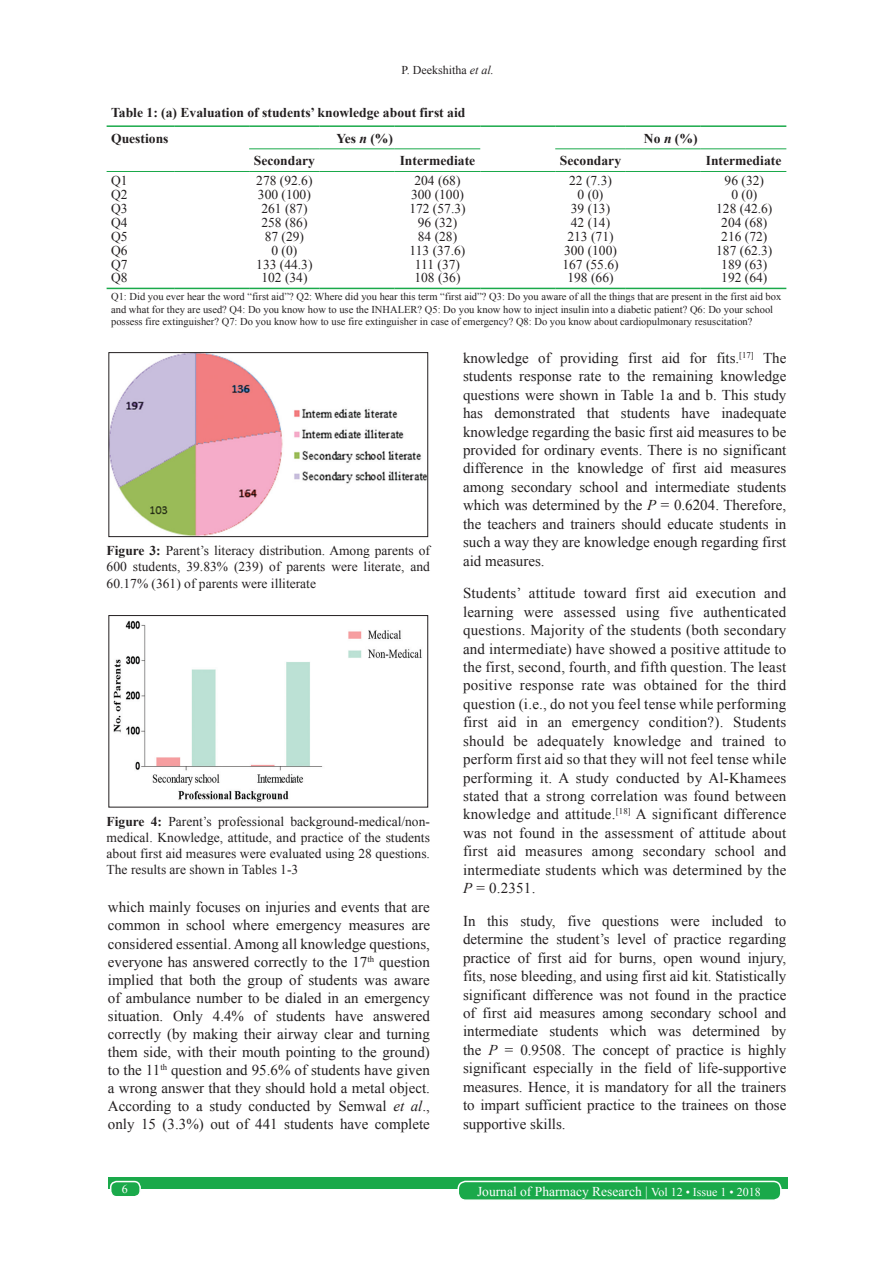
<style>
.page{position:relative;width:893px;height:1263px;background:#fff}
.page>*{position:absolute;margin:0;border:0;box-sizing:border-box;transform-origin:0 0}
.TX{font:15px/18.5px "Times New Roman";color:#231f20;text-align:justify}
.FGC{font:13.5px/16.2px "Times New Roman";color:#231f20;text-align:justify}
.TB{font:13.5px "Times New Roman";color:#231f20}
.TCH{font:700 13.5px "Times New Roman";color:#231f20}
.TT{font:700 13.5px "Times New Roman";color:#231f20}
.foot1{font:13.5px "Times New Roman";color:#fff}
.TBL{font:13.5px "Times New Roman";color:#231f20}
.t1{font:12px "Times New Roman";color:#231f20}
.foot1-2{font:12px "Times New Roman";color:#fff}
.TFN{font:10.5px/12.6px "Times New Roman";color:#231f20}
.s1{font-style:italic}
.s2{font-weight:700}
.s3{font-size:12px}
</style>
<div class="page">
<div style="left:108px;top:1177px;width:679px;height:12px;background:#1aa94a"></div>
<div style="left:458px;top:1181px;width:322px;height:19px;background:#1aa94a;border-radius:7px"></div>
<div style="left:457px;top:1180px;width:324px;height:21px;border:2px solid #fff;border-radius:7px"></div>
<div style="left:111px;top:1181px;width:29px;height:15px;background:#1aa94a;border-radius:6px"></div>
<div style="left:110px;top:1180px;width:31px;height:17px;border:2px solid #fff;border-radius:6px"></div>
<img style="left:111px;top:354px;width:315px;height:181px">
<div style="left:109px;top:352px;width:319px;height:185px;border:1px solid #231f20"></div>
<img style="left:113px;top:620px;width:309px;height:182px">
<div style="left:109px;top:615px;width:319px;height:192px;border:1px solid #231f20"></div>
<hr style="left:106px;top:288px;width:68px;height:1px;background:#1aa94a">
<hr style="left:174px;top:288px;width:75px;height:1px;background:#1aa94a">
<hr style="left:249px;top:288px;width:70px;height:1px;background:#1aa94a">
<hr style="left:319px;top:288px;width:75px;height:1px;background:#1aa94a">
<hr style="left:394px;top:288px;width:86px;height:1px;background:#1aa94a">
<hr style="left:480px;top:288px;width:75px;height:1px;background:#1aa94a">
<hr style="left:555px;top:288px;width:70px;height:1px;background:#1aa94a">
<hr style="left:625px;top:288px;width:75px;height:1px;background:#1aa94a">
<hr style="left:700px;top:288px;width:86px;height:1px;background:#1aa94a">
<hr style="left:106px;top:125px;width:68px;height:2px;background:#1aa94a">
<hr style="left:174px;top:125px;width:75px;height:2px;background:#1aa94a">
<hr style="left:249px;top:125px;width:70px;height:2px;background:#1aa94a">
<hr style="left:319px;top:125px;width:75px;height:2px;background:#1aa94a">
<hr style="left:394px;top:125px;width:86px;height:2px;background:#1aa94a">
<hr style="left:555px;top:125px;width:70px;height:2px;background:#1aa94a">
<hr style="left:625px;top:125px;width:75px;height:2px;background:#1aa94a">
<hr style="left:700px;top:125px;width:86px;height:2px;background:#1aa94a">
<hr style="left:106px;top:171px;width:68px;height:1px;background:#1aa94a">
<hr style="left:174px;top:171px;width:75px;height:1px;background:#1aa94a">
<hr style="left:249px;top:171px;width:70px;height:1px;background:#1aa94a">
<hr style="left:319px;top:171px;width:75px;height:1px;background:#1aa94a">
<hr style="left:394px;top:171px;width:86px;height:1px;background:#1aa94a">
<hr style="left:555px;top:171px;width:70px;height:1px;background:#1aa94a">
<hr style="left:625px;top:171px;width:75px;height:1px;background:#1aa94a">
<hr style="left:700px;top:171px;width:86px;height:1px;background:#1aa94a">
<hr style="left:480px;top:125px;width:75px;height:2px;background:#1aa94a">
<hr style="left:480px;top:171px;width:75px;height:1px;background:#1aa94a">
<hr style="left:555px;top:149px;width:70px;height:1px;background:#1aa94a">
<hr style="left:625px;top:149px;width:75px;height:1px;background:#1aa94a">
<hr style="left:700px;top:149px;width:86px;height:1px;background:#1aa94a">
<hr style="left:249px;top:149px;width:70px;height:1px;background:#1aa94a">
<hr style="left:319px;top:149px;width:75px;height:1px;background:#1aa94a">
<hr style="left:394px;top:149px;width:86px;height:1px;background:#1aa94a">
<p class="t1" style="left:401px;top:62px;width:94px">P. Deekshitha <span class="s1">et al.</span></p>
<p class="TT" style="left:111px;top:103px;width:355px">Table 1: (a) Evaluation of students’ knowledge about first aid</p>
<p class="TCH" style="left:111px;top:129px;width:59px">Questions</p>
<p class="TCH" style="left:336px;top:129px;width:58px">Yes <span class="s1">n</span> (%)</p>
<p class="TCH" style="left:643px;top:129px;width:55px">No <span class="s1">n</span> (%)</p>
<p class="TCH" style="left:254px;top:151px;width:63px">Secondary</p>
<p class="TCH" style="left:399px;top:151px;width:77px">Intermediate</p>
<p class="TCH" style="left:559px;top:151px;width:63px">Secondary</p>
<p class="TCH" style="left:705px;top:151px;width:77px">Intermediate</p>
<p class="TB" style="left:111px;top:171px;width:18px">Q1</p>
<p class="TB" style="left:256px;top:171px;width:58px">278 (92.6)</p>
<p class="TB" style="left:414px;top:171px;width:48px">204 (68)</p>
<p class="TB" style="left:569px;top:171px;width:44px">22 (7.3)</p>
<p class="TB" style="left:724px;top:171px;width:41px">96 (32)</p>
<p class="TB" style="left:111px;top:185px;width:18px">Q2</p>
<p class="TB" style="left:258px;top:185px;width:54px">300 (100)</p>
<p class="TB" style="left:411px;top:185px;width:54px">300 (100)</p>
<p class="TB" style="left:577px;top:185px;width:27px">0 (0)</p>
<p class="TB" style="left:731px;top:185px;width:27px">0 (0)</p>
<p class="TB" style="left:111px;top:199px;width:18px">Q3</p>
<p class="TB" style="left:261px;top:199px;width:48px">261 (87)</p>
<p class="TB" style="left:409px;top:199px;width:58px">172 (57.3)</p>
<p class="TB" style="left:570px;top:199px;width:41px">39 (13)</p>
<p class="TB" style="left:715px;top:199px;width:58px">128 (42.6)</p>
<p class="TB" style="left:111px;top:213px;width:18px">Q4</p>
<p class="TB" style="left:261px;top:213px;width:48px">258 (86)</p>
<p class="TB" style="left:417px;top:213px;width:41px">96 (32)</p>
<p class="TB" style="left:570px;top:213px;width:41px">42 (14)</p>
<p class="TB" style="left:721px;top:213px;width:48px">204 (68)</p>
<p class="TB" style="left:111px;top:227px;width:18px">Q5</p>
<p class="TB" style="left:264px;top:227px;width:41px">87 (29)</p>
<p class="TB" style="left:417px;top:227px;width:41px">84 (28)</p>
<p class="TB" style="left:567px;top:227px;width:48px">213 (71)</p>
<p class="TB" style="left:721px;top:227px;width:48px">216 (72)</p>
<p class="TB" style="left:111px;top:241px;width:18px">Q6</p>
<p class="TB" style="left:271px;top:241px;width:27px">0 (0)</p>
<p class="TB" style="left:409px;top:241px;width:57px">113 (37.6)</p>
<p class="TB" style="left:564px;top:241px;width:54px">300 (100)</p>
<p class="TB" style="left:715px;top:241px;width:58px">187 (62.3)</p>
<p class="TB" style="left:111px;top:254px;width:18px">Q7</p>
<p class="TB" style="left:256px;top:254px;width:58px">133 (44.3)</p>
<p class="TB" style="left:414px;top:254px;width:47px">111 (37)</p>
<p class="TB" style="left:562px;top:254px;width:58px">167 (55.6)</p>
<p class="TB" style="left:721px;top:254px;width:48px">189 (63)</p>
<p class="TBL" style="left:111px;top:268px;width:18px">Q8</p>
<p class="TBL" style="left:261px;top:268px;width:48px">102 (34)</p>
<p class="TBL" style="left:414px;top:268px;width:48px">108 (36)</p>
<p class="TBL" style="left:567px;top:268px;width:48px">198 (66)</p>
<p class="TBL" style="left:721px;top:268px;width:48px">192 (64)</p>
<p class="TFN" style="left:111px;top:290px;width:671px">Q1: Did you ever hear the word “first aid”? Q2: Where did you hear this term “first aid”? Q3: Do you aware of all the things that are present in the first aid box and what for they are used? Q4: Do you know how to use the INHALER? Q5: Do you know how to inject insulin into a diabetic patient? Q6: Do your school possess fire extinguisher? Q7: Do you know how to use fire extinguisher in case of emergency? Q8: Do you know about cardiopulmonary resuscitation?</p>
<p class="FGC" style="left:106px;top:542px;width:325px"><span class="s2">Figure 3:</span> Parent’s literacy distribution. Among parents of 600 students, 39.83% (239) of parents were literate, and 60.17% (361) of parents were illiterate</p>
<p class="FGC" style="left:106px;top:812px;width:325px"><span class="s2">Figure 4:</span> Parent’s professional background-medical/non&shy;medical. Knowledge, attitude, and practice of the students about first aid measures were evaluated using 28 questions.<br>The results are shown in Tables 1-3</p>
<p class="TX" style="left:108px;top:898px;width:323px;line-height:18px">which mainly focuses on injuries and events that are common in school where emergency measures are considered essential. Among all knowledge questions, everyone has answered correctly to the 17<sup>th</sup> question implied that both the group of students was aware of ambulance number to be dialed in an emergency situation. Only 4.4% of students have answered correctly (by making their airway clear and turning them side, with their mouth pointing to the ground) to the 11<sup>th</sup> question and 95.6% of students have given a wrong answer that they should hold a metal object.<br>According to a study conducted by Semwal <span class="s1">et al</span>., only 15 (3.3%) out of 441 students have complete</p>
<p class="TX" style="left:463px;top:348px;width:325px">knowledge of providing first aid for fits.<sup>[17]</sup> The students response rate to the remaining knowledge questions were shown in Table 1a and b. This study has demonstrated that students have inadequate knowledge regarding the basic first aid measures to be provided for ordinary events. There is no significant difference in the knowledge of first aid measures among secondary school and intermediate students which was determined by the <span class="s1">P</span> = 0.6204. Therefore, the teachers and trainers should educate students in such a way they are knowledge enough regarding first aid measures.</p>
<p class="TX" style="left:463px;top:583px;width:325px">Students’ attitude toward first aid execution and learning were assessed using five authenticated questions. Majority of the students (both secondary and intermediate) have showed a positive attitude to the first, second, fourth, and fifth question. The least positive response rate was obtained for the third question (i.e., do not you feel tense while performing first aid in an emergency condition?). Students should be adequately knowledge and trained to perform first aid so that they will not feel tense while performing it. A study conducted by Al-Khamees stated that a strong correlation was found between knowledge and attitude.<sup>[18]</sup> A significant difference was not found in the assessment of attitude about first aid measures among secondary school and intermediate students which was determined by the <span class="s1">P</span> = 0.2351.</p>
<p class="TX" style="left:463px;top:911px;width:325px">In this study, five questions were included to determine the student’s level of practice regarding practice of first aid for burns, open wound injury, fits, nose bleeding, and using first aid kit. Statistically significant difference was not found in the practice of first aid measures among secondary school and intermediate students which was determined by the <span class="s1">P</span> = 0.9508. The concept of practice is highly significant especially in the field of life-supportive measures. Hence, it is mandatory for all the trainers to impart sufficient practice to the trainees on those supportive skills.</p>
<p class="foot1-2" style="left:122px;top:1180px;width:7px">6</p>
<p class="foot1" style="left:477px;top:1181px;width:285px">Journal of Pharmacy Research | <span class="s3">Vol 12 • Issue 1 • 2018</span></p>
</div>
